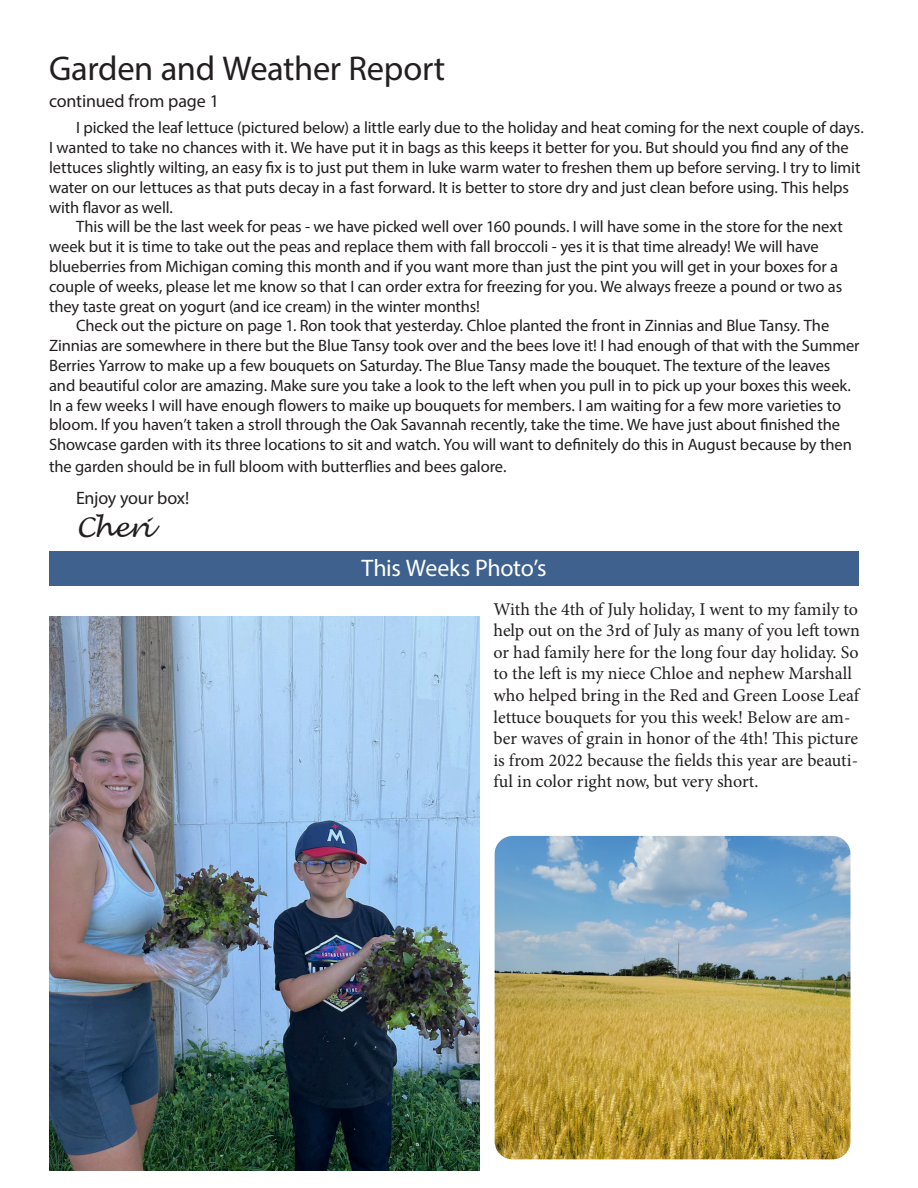
<style>
.page{position:relative;width:918px;height:1188px;background:#fff}
.page>*{position:absolute;margin:0;border:0;box-sizing:border-box;transform-origin:0 0}
.t1{font:34.5px "Myriad Pro";letter-spacing:-.01em;color:#231f20}
.Garden___Weather{font:italic 27px "Lucida Handwriting";letter-spacing:-.04em;color:#231f20}
.t2{font:24px "Myriad Pro";letter-spacing:-.015em;color:#fff}
.t3{font:18px/21.6px "Minion Pro";letter-spacing:-.005em;color:#231f20}
.Garden___Weather-2{font:18px "Myriad Pro";letter-spacing:-.01em;color:#231f20}
.Garden___Weather-3{font:16.5px/19.8px "Myriad Pro";letter-spacing:-.01em;color:#231f20}
</style>
<div class="page">
<img style="left:495px;top:836px;width:355px;height:323px">
<div style="left:49px;top:551px;width:810px;height:34px;background:#3e618d"></div>
<img style="left:49px;top:616px;width:431px;height:554px">
<p class="t1" style="left:49px;top:47px;width:398px">Garden and Weather Report</p>
<p class="Garden___Weather-2" style="left:49px;top:90px;width:171px">continued from page 1</p>
<p class="Garden___Weather-3" style="left:49px;top:118px;width:816px;text-indent:27px">I picked the leaf lettuce (pictured below) a little early due to the holiday and heat coming for the next couple of days.<br>I wanted to take no chances with it. We have put it in bags as this keeps it better for you. But should you find any of the lettuces slightly wilting, an easy fix is to just put them in luke warm water to freshen them up before serving. I try to limit water on our lettuces as that puts decay in a fast forward. It is better to store dry and just clean before using. This helps with flavor as well.</p>
<p class="Garden___Weather-3" style="left:49px;top:217px;width:795px;text-indent:27px">This will be the last week for peas - we have picked well over 160 pounds. I will have some in the store for the next week but it is time to take out the peas and replace them with fall broccoli - yes it is that time already! We will have blueberries from Michigan coming this month and if you want more than just the pint you will get in your boxes for a couple of weeks, please let me know so that I can order extra for freezing for you. We always freeze a pound or two as they taste great on yogurt (and ice cream) in the winter months!</p>
<p class="Garden___Weather-3" style="left:49px;top:316px;width:812px;text-indent:27px">Check out the picture on page 1. Ron took that yesterday. Chloe planted the front in Zinnias and Blue Tansy. The Zinnias are somewhere in there but the Blue Tansy took over and the bees love it! I had enough of that with the Summer Berries Yarrow to make up a few bouquets on Saturday. The Blue Tansy made the bouquet. The texture of the leaves and beautiful color are amazing. Make sure you take a look to the left when you pull in to pick up your boxes this week.<br>In a few weeks I will have enough flowers to maike up bouquets for members. I am waiting for a few more varieties to bloom. If you haven’t taken a stroll through the Oak Savannah recently, take the time. We have just about finished the Showcase garden with its three locations to sit and watch. You will want to definitely do this in August because by then</p>
<p class="Garden___Weather-3" style="left:49px;top:456px;width:459px">the garden should be in full bloom with butterflies and bees galore.</p>
<p class="Garden___Weather-2" style="left:76px;top:487px;width:115px">Enjoy your box!</p>
<p class="Garden___Weather" style="left:76px;top:511px;width:78px">Cheri</p>
<p class="t2" style="left:362px;top:553px;width:187px">This Weeks Photo’s</p>
<p class="t3" style="left:494px;top:598px;width:368px">With the 4th of July holiday, I went to my family to help out on the 3rd of July as many of you left town or had family here for the long four day holiday. So to the left is my niece Chloe and nephew Marshall who helped bring in the Red and Green Loose Leaf lettuce bouquets for you this week! Below are am&shy;ber waves of grain in honor of the 4th! This picture is from 2022 because the fields this year are beauti&shy;ful in color right now, but very short.</p>
</div>
